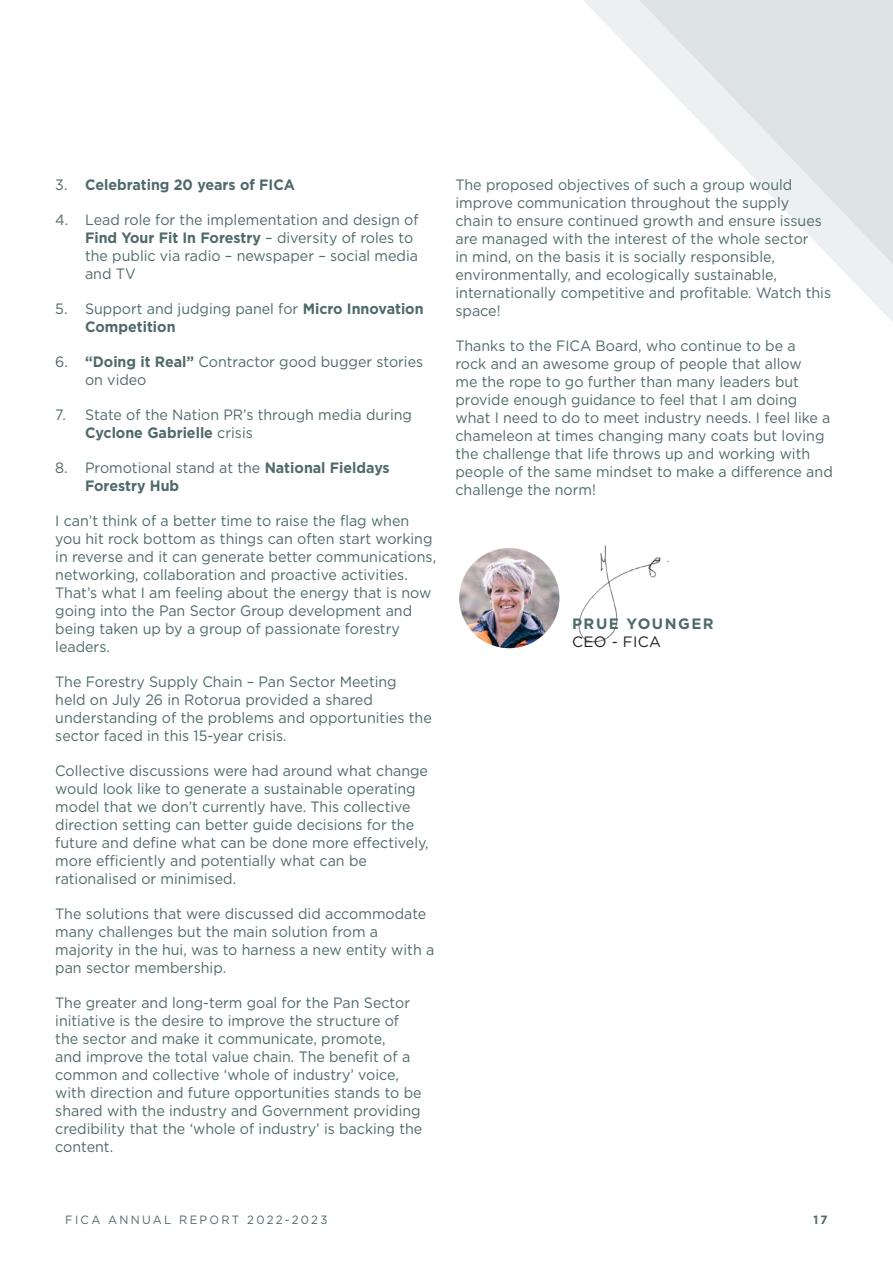
<style>
.page{position:relative;width:893px;height:1263px;background:#fff}
.page>*{position:absolute;margin:0;border:0;box-sizing:border-box;transform-origin:0 0}
.t1{font:15px/18px "Gotham";color:#4f6a6a;scale:.95 1}
.t2{font:700 15px/18px "Gotham";color:#4f6a6a;scale:.95 1}
.t3{font:700 15px "Gotham";letter-spacing:.1em;color:#4f6a6a}
.t4{font:15px "Gotham";letter-spacing:.02em;color:#231f20}
.t5{font:12px "Gotham";letter-spacing:.2em;color:#4f6a6a;scale:.95 1}
.t6{font:700 12px "Gotham";color:#4f6a6a;scale:.95 1}
.s1{font-weight:400}
.s2{font-weight:700}
</style>
<div class="page">
<svg style="left:583px;top:0;width:310px;height:322px"></svg>
<img style="left:572px;top:545px;width:97px;height:98px">
<img style="left:459px;top:548px;width:100px;height:100px;border-radius:50px">
<p class="t2" style="left:55px;top:175px;width:254px"><span class="s1">3.</span> Celebrating 20 years of FICA</p>
<p class="t1" style="left:85px;top:210px;width:353px;text-indent:-30px">4. Lead role for the implementation and design of <span class="s2">Find Your Fit In Forestry</span> – diversity of roles to the public via radio – newspaper – social media and TV</p>
<p class="t1" style="left:85px;top:299px;width:358px;text-indent:-30px">5. Support and judging panel for <span class="s2">Micro Innovation<br>Competition</span></p>
<p class="t1" style="left:85px;top:352px;width:357px;text-indent:-30px">6. <span class="s2">“Doing it Real”</span> Contractor good bugger stories on video</p>
<p class="t1" style="left:85px;top:405px;width:346px;text-indent:-30px">7. State of the Nation PR’s through media during<br><span class="s2">Cyclone Gabrielle</span> crisis</p>
<p class="t2" style="left:85px;top:458px;width:322px;text-indent:-30px"><span class="s1">8. Promotional stand at the</span> National Fieldays<br>Forestry Hub</p>
<p class="t1" style="left:55px;top:511px;width:402px">I can’t think of a better time to raise the flag when you hit rock bottom as things can often start working in reverse and it can generate better communications, networking, collaboration and proactive activities.<br>That’s what I am feeling about the energy that is now going into the Pan Sector Group development and being taken up by a group of passionate forestry leaders.</p>
<p class="t1" style="left:55px;top:672px;width:398px">The Forestry Supply Chain – Pan Sector Meeting<br>held on July 26 in Rotorua provided a shared understanding of the problems and opportunities the sector faced in this 15-year crisis.</p>
<p class="t1" style="left:55px;top:761px;width:395px">Collective discussions were had around what change would look like to generate a sustainable operating model that we don’t currently have. This collective direction setting can better guide decisions for the future and define what can be done more effectively, more efficiently and potentially what can be rationalised or minimised.</p>
<p class="t1" style="left:55px;top:904px;width:400px">The solutions that were discussed did accommodate many challenges but the main solution from a majority in the hui, was to harness a new entity with a pan sector membership.</p>
<p class="t1" style="left:55px;top:993px;width:388px">The greater and long-term goal for the Pan Sector initiative is the desire to improve the structure of the sector and make it communicate, promote,<br>and improve the total value chain. The benefit of a common and collective ‘whole of industry’ voice, with direction and future opportunities stands to be shared with the industry and Government providing credibility that the ‘whole of industry’ is backing the content.</p>
<p class="t1" style="left:455px;top:175px;width:397px">The proposed objectives of such a group would improve communication throughout the supply<br>chain to ensure continued growth and ensure issues are managed with the interest of the whole sector<br>in mind, on the basis it is socially responsible, environmentally, and ecologically sustainable, internationally competitive and profitable. Watch this space!</p>
<p class="t1" style="left:455px;top:336px;width:399px">Thanks to the FICA Board, who continue to be a<br>rock and an awesome group of people that allow<br>me the rope to go further than many leaders but provide enough guidance to feel that I am doing what I need to do to meet industry needs. I feel like a chameleon at times changing many coats but loving the challenge that life throws up and working with people of the same mindset to make a difference and challenge the norm!</p>
<p class="t3" style="left:572px;top:614px;width:143px">PRUE YOUNGER</p>
<p class="t4" style="left:572px;top:632px;width:90px">CEO - FICA</p>
<p class="t5" style="left:65px;top:1211px;width:277px">FICA ANNUAL REPORT 2022-2023</p>
<p class="t6" style="left:813px;top:1211px;width:16px">17</p>
</div>
